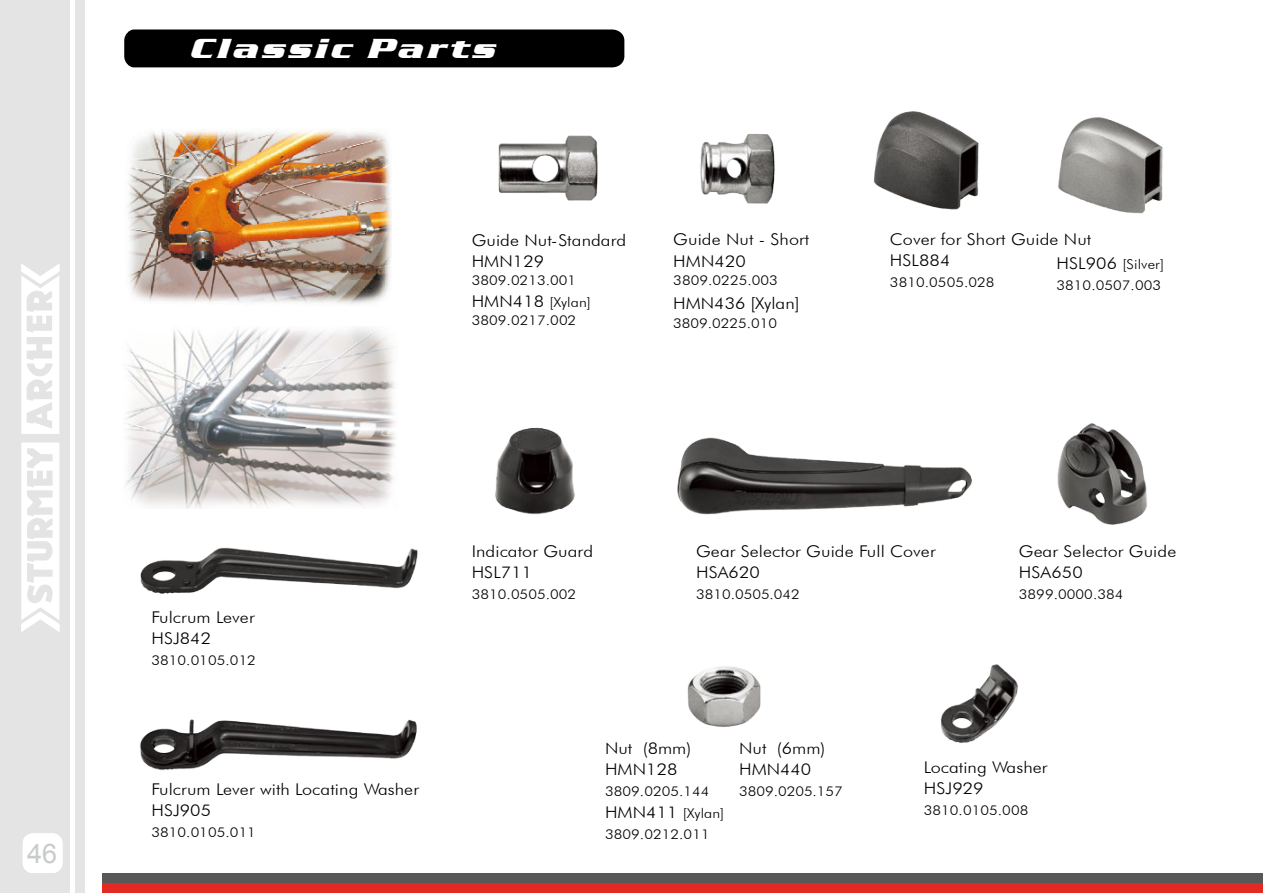
<style>
.page{position:relative;width:1263px;height:893px;background:#fff}
.page>*{position:absolute;margin:0;border:0;box-sizing:border-box;transform-origin:0 0}
.t1{font:italic 700 28.5px "Serpentine D";letter-spacing:.1em;color:#fff;scale:1.25 1}
.t2{font:27px "Arial";color:#c9caca}
.t3{font:300 16.2px/21px "Futura BT";color:#000;scale:1.11 1}
.t4{font:300 13.5px/21px "Futura BT";color:#000;scale:1.11 1}
.s1{font-size:16.2px}
</style>
<div class="page">
<img style="left:127px;top:130px;width:265px;height:175px">
<img style="left:126px;top:327px;width:270px;height:182px">
<div style="left:124px;top:30px;width:500px;height:37px;background:#000"></div>
<div style="left:0;top:0;width:69px;height:893px;background:#e4e4e5"></div>
<div style="left:75px;top:0;width:9px;height:893px;background:#e4e4e5"></div>
<div style="left:102px;top:882px;width:1161px;height:11px;background:#e42922"></div>
<div style="left:102px;top:873px;width:1161px;height:9px;background:#5a5757"></div>
<svg style="left:21px;top:442px;width:38px;height:190px"></svg>
<svg style="left:21px;top:264px;width:38px;height:170px"></svg>
<img style="left:498px;top:135px;width:100px;height:66px">
<img style="left:700px;top:134px;width:75px;height:70px">
<img style="left:874px;top:111px;width:105px;height:99px">
<img style="left:1058px;top:117px;width:105px;height:97px">
<img style="left:495px;top:428px;width:80px;height:87px">
<img style="left:1057px;top:423px;width:90px;height:102px">
<img style="left:687px;top:666px;width:74px;height:61px">
<img style="left:941px;top:664px;width:77px;height:79px">
<img style="left:140px;top:547px;width:278px;height:47px">
<img style="left:677px;top:437px;width:295px;height:78px">
<img style="left:140px;top:719px;width:277px;height:51px">
<svg style="left:23px;top:833px;width:40px;height:40px"></svg>
<div style="left:23px;top:833px;width:39px;height:40px;background:#fff;border-radius:10px"></div>
<h2 class="t2" style="left:27px;top:836px;width:32px">46</h2>
<h1 class="t1" style="left:191px;top:32px;width:246px">Classic Parts</h1>
<p class="t3" style="left:472px;top:229px;width:141px;line-height:21.6px">Guide Nut-Standard<br>HMN129</p>
<p class="t4" style="left:472px;top:270px;width:109px;line-height:21.6px">3809.0213.001<br><span class="s1">HMN418</span> [Xylan]</p>
<p class="t4" style="left:472px;top:310px;width:96px">3809.0217.002</p>
<p class="t3" style="left:673px;top:228px;width:124px;line-height:21.6px">Guide Nut - Short<br>HMN420</p>
<p class="t3" style="left:673px;top:292px;width:115px">HMN436 [Xylan]</p>
<p class="t4" style="left:673px;top:269px;width:96px">3809.0225.003</p>
<p class="t4" style="left:673px;top:313px;width:95px">3809.0225.010</p>
<p class="t3" style="left:890px;top:229px;width:183px">Cover for Short Guide Nut<br>HSL884</p>
<p class="t4" style="left:890px;top:272px;width:96px">3810.0505.028</p>
<p class="t4" style="left:1056px;top:253px;width:98px"><span class="s1">HSL906</span> [Silver]<br>3810.0507.003</p>
<p class="t3" style="left:151px;top:607px;width:95px">Fulcrum Lever<br>HSJ842</p>
<p class="t4" style="left:151px;top:650px;width:96px">3810.0105.012</p>
<p class="t3" style="left:472px;top:540px;width:111px">Indicator Guard<br>HSL711</p>
<p class="t4" style="left:472px;top:583px;width:96px">3810.0505.002</p>
<p class="t3" style="left:696px;top:540px;width:217px">Gear Selector Guide Full Cover<br>HSA620</p>
<p class="t4" style="left:696px;top:583px;width:95px">3810.0505.042</p>
<p class="t3" style="left:1019px;top:540px;width:143px">Gear Selector Guide<br>HSA650</p>
<p class="t4" style="left:1019px;top:583px;width:96px">3899.0000.384</p>
<p class="t3" style="left:151px;top:779px;width:243px">Fulcrum Lever with Locating Washer<br>HSJ905</p>
<p class="t4" style="left:151px;top:822px;width:96px">3810.0105.011</p>
<p class="t3" style="left:605px;top:737px;width:79px">Nut (8mm)<br>HMN128</p>
<p class="t4" style="left:605px;top:780px;width:96px">3809.0205.144</p>
<p class="t4" style="left:605px;top:803px;width:109px"><span class="s1">HMN411</span> [Xylan]<br>3809.0212.011</p>
<p class="t3" style="left:739px;top:737px;width:79px">Nut (6mm)<br>HMN440</p>
<p class="t4" style="left:739px;top:780px;width:95px">3809.0205.157</p>
<p class="t3" style="left:924px;top:757px;width:113px">Locating Washer<br>HSJ929</p>
<p class="t4" style="left:924px;top:800px;width:96px">3810.0105.008</p>
</div>
